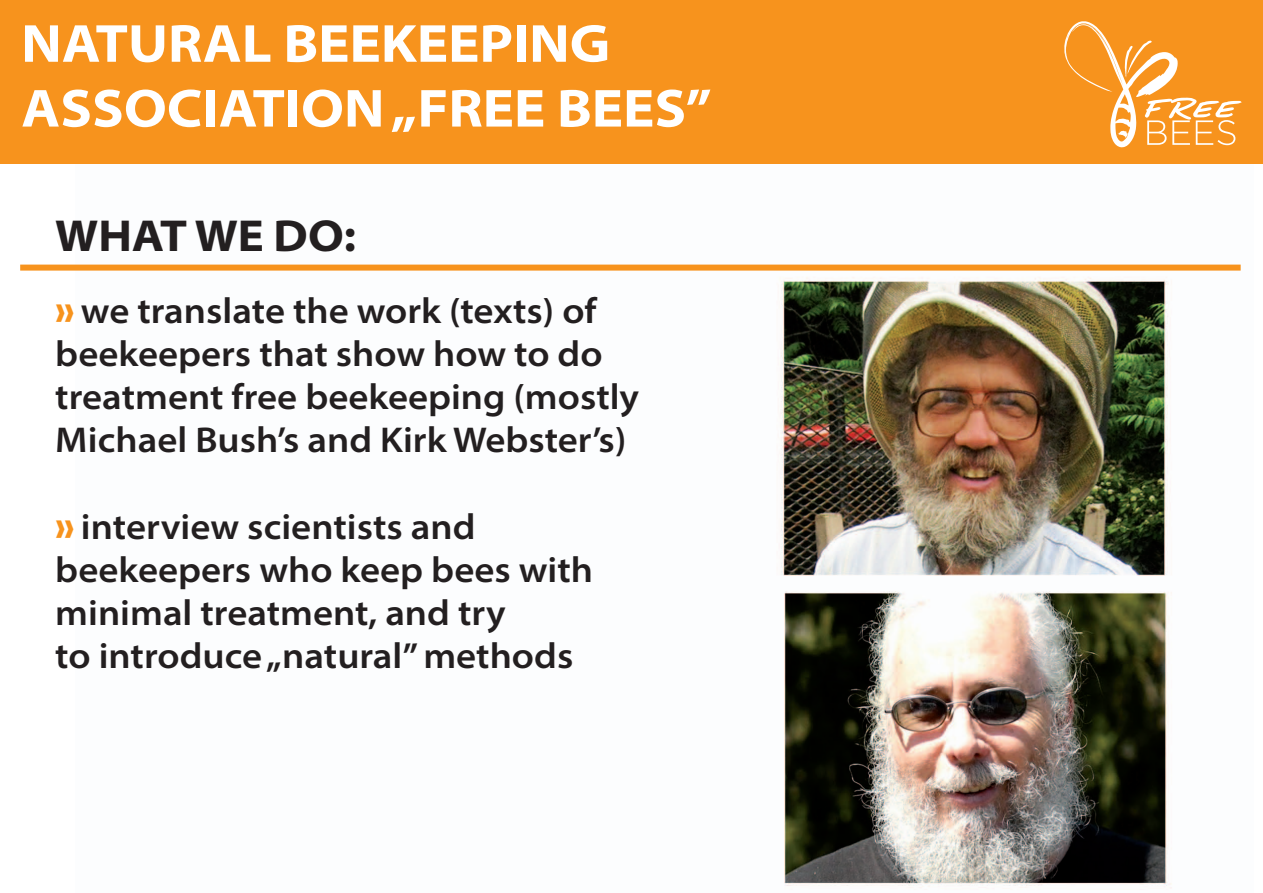
<style>
.page{position:relative;width:1263px;height:893px;background:#fff}
.page>*{position:absolute;margin:0;border:0;box-sizing:border-box;transform-origin:0 0}
.t1{font:700 semi-expanded 54px/64.8px "Myriad Pro";color:#fff}
.t2{font:700 semi-expanded 45px "Myriad Pro";color:#231f20}
.t3{font:600 semi-expanded 36px/43.2px "Myriad Pro";color:#231f20}
.s1{font-family:"Encode Sans Compressed";font-weight:700;font-stretch:normal;color:#f7931d}
</style>
<div class="page">
<img style="left:76px;top:264px;width:1165px;height:624px">
<div style="left:0;top:0;width:1263px;height:164px;background:#f7931d"></div>
<div style="left:20px;top:265px;width:1221px;height:6px;background:#f7931d"></div>
<svg style="left:1064px;top:21px;width:178px;height:126px"></svg>
<h1 class="t1" style="left:21px;top:9px;width:692px">NATURAL BEEKEEPING<br>ASSOCIATION „FREE BEES”</h1>
<p class="t2" style="left:55px;top:206px;width:302px">WHAT WE DO:</p>
<p class="t3" style="left:55px;top:288px;width:585px"><span class="s1">»</span> we translate the work (texts) of beekeepers that show how to do treatment free beekeeping (mostly Michael Bush’s and Kirk Webster’s)</p>
<p class="t3" style="left:55px;top:504px;width:539px"><span class="s1">»</span> interview scientists and beekeepers who keep bees with minimal treatment, and try<br>to introduce „natural” methods</p>
</div>
